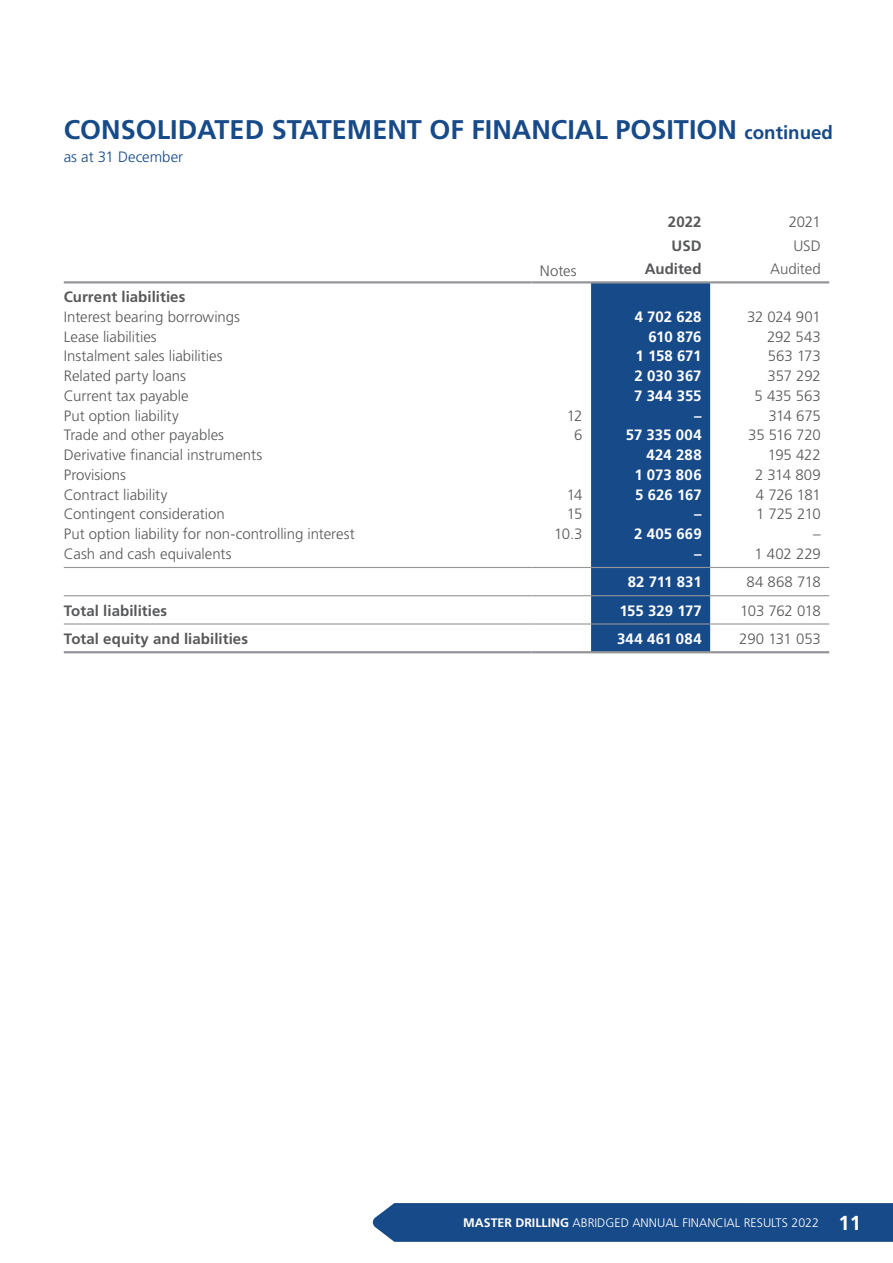
<style>
.page{position:relative;width:893px;height:1263px;background:#fff}
.page>*{position:absolute;margin:0;border:0;box-sizing:border-box;transform-origin:0 0}
.t1{font:700 27px "Frutiger LT Std";color:#174a89}
.t2{font:300 15px "Frutiger LT Std";letter-spacing:-.005em;color:#57585a}
.t3{font:700 15px "Frutiger LT Std";color:#fff}
.t4{font:700 15px "Frutiger LT Std";letter-spacing:.005em;color:#57585a}
.t5{font:300 15px "Frutiger LT Std";color:#174a89}
.t6{font:300 15px "Frutiger LT Std";letter-spacing:-.04em;color:#57585a}
.t7{font:700 15px "Frutiger LT Std";letter-spacing:.025em;color:#fff}
.t8{font:300 12.3px "Frutiger LT Std";color:#fff}
.s1{font-size:18.75px}
.s2{font-weight:700}
.s3{font-weight:700;font-size:20.25px}
</style>
<div class="page">
<div style="left:591px;top:283px;width:119px;height:368px;background:#174a89"></div>
<hr style="left:64px;top:281px;width:467px;height:2px;background:#939598">
<hr style="left:531px;top:281px;width:60px;height:2px;background:#939598">
<hr style="left:591px;top:281px;width:119px;height:2px;background:#939598">
<hr style="left:710px;top:281px;width:119px;height:2px;background:#939598">
<hr style="left:64px;top:567px;width:467px;height:1px;background:#939598">
<hr style="left:531px;top:567px;width:60px;height:1px;background:#939598">
<hr style="left:591px;top:567px;width:119px;height:1px;background:#939598">
<hr style="left:710px;top:567px;width:119px;height:1px;background:#939598">
<hr style="left:64px;top:595px;width:467px;height:1px;background:#939598">
<hr style="left:531px;top:595px;width:60px;height:1px;background:#939598">
<hr style="left:591px;top:595px;width:119px;height:1px;background:#939598">
<hr style="left:710px;top:595px;width:119px;height:1px;background:#939598">
<hr style="left:64px;top:623px;width:467px;height:1px;background:#939598">
<hr style="left:64px;top:651px;width:467px;height:2px;background:#939598">
<hr style="left:531px;top:623px;width:60px;height:1px;background:#939598">
<hr style="left:531px;top:651px;width:60px;height:2px;background:#939598">
<hr style="left:591px;top:623px;width:119px;height:1px;background:#939598">
<hr style="left:591px;top:651px;width:119px;height:2px;background:#939598">
<hr style="left:710px;top:623px;width:119px;height:1px;background:#939598">
<hr style="left:710px;top:651px;width:119px;height:2px;background:#939598">
<div style="left:372px;top:1203px;width:521px;height:39px;background:#174a89"></div>
<h1 class="t1" style="left:64px;top:114px;width:771px">CONSOLIDATED STATEMENT OF FINANCIAL POSITION <span class="s1">continued</span></h1>
<p class="t5" style="left:64px;top:149px;width:121px">as at 31 December</p>
<p class="t4" style="left:668px;top:213px;width:35px">2022</p>
<p class="t2" style="left:789px;top:214px;width:34px">2021</p>
<p class="t4" style="left:672px;top:237px;width:32px">USD</p>
<p class="t2" style="left:793px;top:237px;width:29px">USD</p>
<p class="t2" style="left:540px;top:263px;width:38px">Notes</p>
<p class="t4" style="left:645px;top:260px;width:58px">Audited</p>
<p class="t2" style="left:770px;top:260px;width:52px">Audited</p>
<p class="t4" style="left:64px;top:288px;width:123px">Current liabilities</p>
<p class="t2" style="left:64px;top:308px;width:178px">Interest bearing borrowings</p>
<p class="t3" style="left:635px;top:308px;width:68px">4 702 628</p>
<p class="t2" style="left:747px;top:308px;width:75px">32 024 901</p>
<p class="t2" style="left:64px;top:328px;width:94px">Lease liabilities</p>
<p class="t3" style="left:648px;top:328px;width:55px">610 876</p>
<p class="t2" style="left:767px;top:328px;width:55px">292 543</p>
<p class="t2" style="left:64px;top:348px;width:160px">Instalment sales liabilities</p>
<p class="t3" style="left:636px;top:347px;width:68px">1 158 671</p>
<p class="t2" style="left:768px;top:348px;width:54px">563 173</p>
<p class="t2" style="left:64px;top:367px;width:124px">Related party loans</p>
<p class="t3" style="left:635px;top:367px;width:69px">2 030 367</p>
<p class="t2" style="left:768px;top:367px;width:55px">357 292</p>
<p class="t2" style="left:64px;top:387px;width:126px">Current tax payable</p>
<p class="t3" style="left:634px;top:387px;width:69px">7 344 355</p>
<p class="t2" style="left:754px;top:387px;width:68px">5 435 563</p>
<p class="t2" style="left:64px;top:407px;width:116px">Put option liability</p>
<p class="t2" style="left:567px;top:407px;width:17px">12</p>
<p class="t3" style="left:694px;top:407px;width:9px">–</p>
<p class="t2" style="left:768px;top:407px;width:54px">314 675</p>
<p class="t2" style="left:64px;top:427px;width:162px">Trade and other payables</p>
<p class="t2" style="left:574px;top:427px;width:10px">6</p>
<p class="t3" style="left:626px;top:426px;width:77px">57 335 004</p>
<p class="t2" style="left:748px;top:427px;width:74px">35 516 720</p>
<p class="t2" style="left:64px;top:446px;width:200px">Derivative financial instruments</p>
<p class="t3" style="left:646px;top:446px;width:57px">424 288</p>
<p class="t2" style="left:768px;top:446px;width:54px">195 422</p>
<p class="t2" style="left:64px;top:466px;width:64px">Provisions</p>
<p class="t3" style="left:634px;top:466px;width:69px">1 073 806</p>
<p class="t2" style="left:755px;top:466px;width:67px">2 314 809</p>
<p class="t2" style="left:64px;top:486px;width:105px">Contract liability</p>
<p class="t2" style="left:567px;top:486px;width:17px">14</p>
<p class="t3" style="left:635px;top:486px;width:68px">5 626 167</p>
<p class="t2" style="left:756px;top:486px;width:66px">4 726 181</p>
<p class="t2" style="left:64px;top:506px;width:162px">Contingent consideration</p>
<p class="t2" style="left:567px;top:506px;width:17px">15</p>
<p class="t3" style="left:694px;top:505px;width:9px">–</p>
<p class="t2" style="left:756px;top:506px;width:66px">1 725 210</p>
<p class="t2" style="left:64px;top:525px;width:292px">Put option liability for non-controlling interest</p>
<p class="t2" style="left:554px;top:525px;width:30px">10.3</p>
<p class="t3" style="left:634px;top:525px;width:69px">2 405 669</p>
<p class="t2" style="left:813px;top:525px;width:9px">–</p>
<p class="t2" style="left:64px;top:545px;width:169px">Cash and cash equivalents</p>
<p class="t3" style="left:694px;top:545px;width:9px">–</p>
<p class="t2" style="left:754px;top:545px;width:68px">1 402 229</p>
<p class="t3" style="left:628px;top:573px;width:75px">82 711 831</p>
<p class="t2" style="left:746px;top:574px;width:76px">84 868 718</p>
<p class="t4" style="left:64px;top:601px;width:105px">Total liabilities</p>
<p class="t3" style="left:619px;top:601px;width:84px">155 329 177</p>
<p class="t6" style="left:740px;top:602px;width:82px">103 762 018</p>
<p class="t4" style="left:64px;top:630px;width:186px">Total equity and liabilities</p>
<p class="t7" style="left:617px;top:630px;width:86px">344 461 084</p>
<p class="t2" style="left:739px;top:630px;width:83px">290 131 053</p>
<p class="t8" style="left:463px;top:1216px;width:399px"><span class="s2">MASTER DRILLING</span> ABRIDGED ANNUAL FINANCIAL RESULTS 2022 <span class="s3">11</span></p>
</div>
